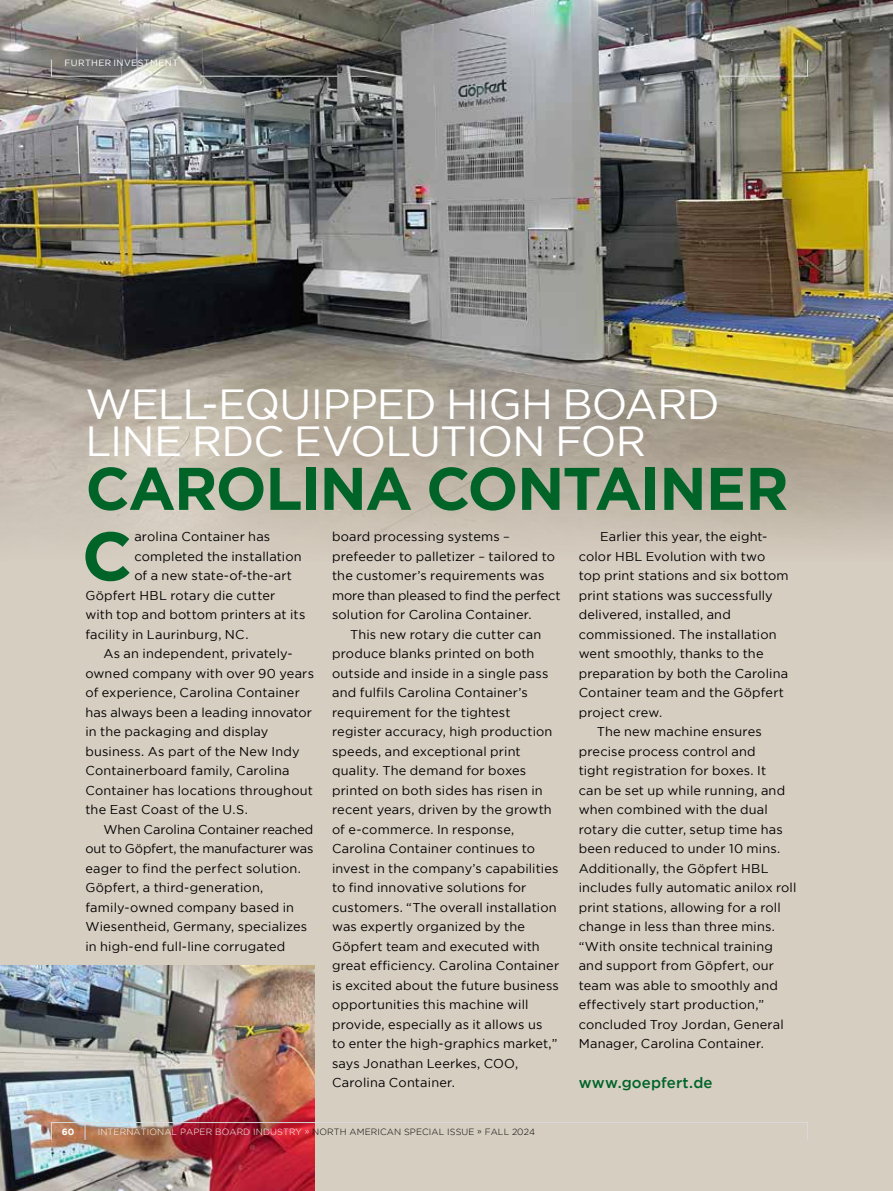
<style>
.page{position:relative;width:893px;height:1191px;background:#d7cec2}
.page>*{position:absolute;margin:0;border:0;box-sizing:border-box;transform-origin:0 0}
.t1{font:700 68.4px "Gotham";color:#006429}
.t2{font:700 60px "Gotham";letter-spacing:-.025em;color:#006429}
.t3{font:42px/37.5px "Gotham";letter-spacing:-.02em;color:#fff}
.t4{font:500 15px "Gotham";letter-spacing:.01em;color:#006429}
.t5{font:12.75px "Gotham";letter-spacing:.015em;color:#000}
.t6{font:12.75px "Gotham";letter-spacing:-.01em;color:#000}
.t7{font:12.75px "Gotham";letter-spacing:-.005em;color:#000}
.t8{font:300 9px "Gotham";letter-spacing:.015em;color:#000}
.t9{font:9px "Gotham";letter-spacing:.045em;color:#fff}
.t10{font:700 9px "Gotham";color:#fff}
.s1{color:#fff}
</style>
<div class="page">
<img style="left:0;top:0;width:892px;height:547px">
<img style="left:0;top:965px;width:315px;height:226px">
<div style="left:51px;top:59px;width:757px;height:18px;border:1px solid #d9dada"></div>
<div style="left:51px;top:1122px;width:757px;height:18px;border:1px solid #d9dada"></div>
<svg style="left:85px;top:1123px;width:1px;height:17px"></svg>
<img style="left:109px;top:54px;width:91px;height:40px">
<img style="left:332px;top:0;width:467px;height:157px">
<img style="left:892px;top:0;width:1px;height:541px">
<p class="t9" style="left:65px;top:58px;width:115px">FURTHER INVESTMENT</p>
<h3 class="t3" style="left:85px;top:384px;width:636px">WELL-EQUIPPED HIGH BOARD<br>LINE RDC EVOLUTION FOR</h3>
<h2 class="t2" style="left:85px;top:454px;width:705px">CAROLINA CONTAINER</h2>
<h1 class="t1" style="left:82px;top:516px;width:52px">C</h1>
<p class="t5" style="left:134px;top:530px;width:137px">arolina Container has</p>
<p class="t5" style="left:600px;top:529px;width:169px">Earlier this year, the eight-</p>
<p class="t5" style="left:579px;top:549px;width:188px">color HBL Evolution with two</p>
<p class="t5" style="left:579px;top:568px;width:211px">top print stations and six bottom</p>
<p class="t5" style="left:579px;top:588px;width:196px">print stations was successfully</p>
<p class="t5" style="left:579px;top:607px;width:154px">delivered, installed, and</p>
<p class="t5" style="left:579px;top:627px;width:199px">commissioned. The installation</p>
<p class="t5" style="left:579px;top:646px;width:186px">went smoothly, thanks to the</p>
<p class="t5" style="left:579px;top:666px;width:211px">preparation by both the Carolina</p>
<p class="t5" style="left:579px;top:685px;width:207px">Container team and the Göpfert</p>
<p class="t5" style="left:579px;top:705px;width:85px">project crew.</p>
<p class="t5" style="left:597px;top:724px;width:167px">The new machine ensures</p>
<p class="t5" style="left:579px;top:744px;width:179px">precise process control and</p>
<p class="t5" style="left:579px;top:763px;width:189px">tight registration for boxes. It</p>
<p class="t5" style="left:579px;top:783px;width:208px">can be set up while running, and</p>
<p class="t5" style="left:579px;top:802px;width:191px">when combined with the dual</p>
<p class="t5" style="left:579px;top:822px;width:206px">rotary die cutter, setup time has</p>
<p class="t5" style="left:579px;top:841px;width:203px">been reduced to under 10 mins.</p>
<p class="t5" style="left:579px;top:861px;width:191px">Additionally, the Göpfert HBL</p>
<p class="t5" style="left:579px;top:880px;width:219px">includes fully automatic anilox roll</p>
<p class="t5" style="left:579px;top:900px;width:203px">print stations, allowing for a roll</p>
<p class="t5" style="left:579px;top:919px;width:198px">change in less than three mins.</p>
<p class="t5" style="left:579px;top:939px;width:196px">“With onsite technical training</p>
<p class="t5" style="left:579px;top:958px;width:197px">and support from Göpfert, our</p>
<p class="t5" style="left:579px;top:978px;width:201px">team was able to smoothly and</p>
<p class="t5" style="left:579px;top:997px;width:187px">effectively start production,”</p>
<p class="t5" style="left:579px;top:1017px;width:207px">concluded Troy Jordan, General</p>
<p class="t5" style="left:579px;top:1036px;width:187px">Manager, Carolina Container.</p>
<p class="t4" style="left:579px;top:1073px;width:135px">www.goepfert.de</p>
<p class="t5" style="left:332px;top:530px;width:179px">board processing systems –</p>
<p class="t5" style="left:332px;top:549px;width:225px">prefeeder to palletizer – tailored to</p>
<p class="t5" style="left:332px;top:569px;width:214px">the customer’s requirements was</p>
<p class="t6" style="left:332px;top:588px;width:230px">more than pleased to find the perfect</p>
<p class="t5" style="left:332px;top:608px;width:201px">solution for Carolina Container.</p>
<p class="t5" style="left:350px;top:627px;width:193px">This new rotary die cutter can</p>
<p class="t5" style="left:332px;top:647px;width:204px">produce blanks printed on both</p>
<p class="t5" style="left:332px;top:666px;width:218px">outside and inside in a single pass</p>
<p class="t5" style="left:332px;top:686px;width:197px">and fulfils Carolina Container’s</p>
<p class="t5" style="left:332px;top:705px;width:180px">requirement for the tightest</p>
<p class="t5" style="left:332px;top:724px;width:222px">register accuracy, high production</p>
<p class="t5" style="left:332px;top:744px;width:190px">speeds, and exceptional print</p>
<p class="t5" style="left:332px;top:763px;width:196px">quality. The demand for boxes</p>
<p class="t5" style="left:332px;top:783px;width:212px">printed on both sides has risen in</p>
<p class="t5" style="left:332px;top:802px;width:221px">recent years, driven by the growth</p>
<p class="t5" style="left:332px;top:822px;width:184px">of e-commerce. In response,</p>
<p class="t5" style="left:332px;top:841px;width:205px">Carolina Container continues to</p>
<p class="t5" style="left:332px;top:861px;width:228px">invest in the company’s capabilities</p>
<p class="t5" style="left:332px;top:880px;width:196px">to find innovative solutions for</p>
<p class="t5" style="left:332px;top:900px;width:226px">customers. “The overall installation</p>
<p class="t5" style="left:332px;top:919px;width:194px">was expertly organized by the</p>
<p class="t5" style="left:332px;top:939px;width:209px">Göpfert team and executed with</p>
<p class="t5" style="left:332px;top:958px;width:229px">great efficiency. Carolina Container</p>
<p class="t5" style="left:332px;top:978px;width:228px">is excited about the future business</p>
<p class="t5" style="left:332px;top:997px;width:198px">opportunities this machine will</p>
<p class="t5" style="left:332px;top:1017px;width:212px">provide, especially as it allows us</p>
<p class="t5" style="left:332px;top:1036px;width:227px">to enter the high-graphics market,”</p>
<p class="t5" style="left:332px;top:1056px;width:188px">says Jonathan Leerkes, COO,</p>
<p class="t5" style="left:332px;top:1075px;width:124px">Carolina Container.</p>
<p class="t5" style="left:134px;top:549px;width:169px">completed the installation</p>
<p class="t5" style="left:134px;top:569px;width:159px">of a new state-of-the-art</p>
<p class="t5" style="left:85px;top:588px;width:191px">Göpfert HBL rotary die cutter</p>
<p class="t5" style="left:85px;top:608px;width:221px">with top and bottom printers at its</p>
<p class="t5" style="left:85px;top:627px;width:165px">facility in Laurinburg, NC.</p>
<p class="t5" style="left:103px;top:647px;width:191px">As an independent, privately-</p>
<p class="t5" style="left:85px;top:666px;width:230px">owned company with over 90 years</p>
<p class="t5" style="left:85px;top:686px;width:216px">of experience, Carolina Container</p>
<p class="t5" style="left:85px;top:705px;width:228px">has always been a leading innovator</p>
<p class="t5" style="left:85px;top:725px;width:184px">in the packaging and display</p>
<p class="t5" style="left:85px;top:744px;width:216px">business. As part of the New Indy</p>
<p class="t5" style="left:85px;top:764px;width:206px">Containerboard family, Carolina</p>
<p class="t5" style="left:85px;top:783px;width:229px">Container has locations throughout</p>
<p class="t5" style="left:85px;top:803px;width:164px">the East Coast of the U.S.</p>
<p class="t7" style="left:103px;top:822px;width:211px">When Carolina Container reached</p>
<p class="t6" style="left:85px;top:842px;width:230px">out to Göpfert, the manufacturer was</p>
<p class="t5" style="left:85px;top:861px;width:217px">eager to find the perfect solution.</p>
<p class="t5" style="left:85px;top:881px;width:179px">Göpfert, a third-generation,</p>
<p class="t5" style="left:85px;top:900px;width:210px">family-owned company based in</p>
<p class="t5" style="left:85px;top:920px;width:223px">Wiesentheid, Germany, specializes</p>
<p class="t5" style="left:85px;top:939px;width:201px">in high-end full-line corrugated</p>
<p class="t10" style="left:62px;top:1126px;width:14px">60</p>
<p class="t8" style="left:98px;top:1126px;width:439px"><span class="s1">INTERNATIONAL PAPER BOARD INDUSTRY »</span> NORTH AMERICAN SPECIAL ISSUE » FALL 2024</p>
</div>
